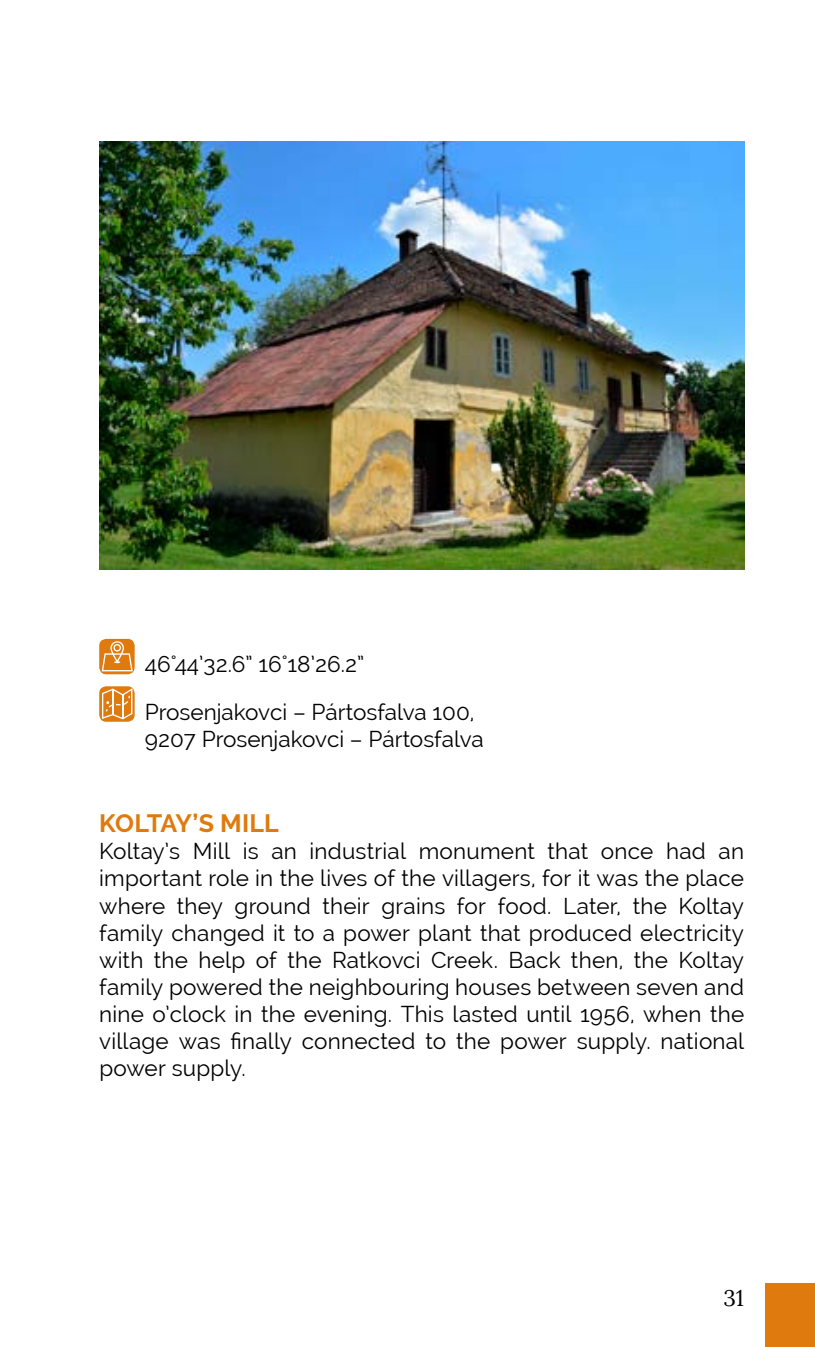
<style>
.page{position:relative;width:815px;height:1347px;background:#fff}
.page>*{position:absolute;margin:0;border:0;box-sizing:border-box;transform-origin:0 0}
.t1{font:700 25px "Raleway";letter-spacing:-.015em;color:#df7a0e}
.t2{font:22.5px/27px "Raleway";color:#000}
.t3{font:22.5px "Lora";color:#000}
</style>
<div class="page">
<svg style="left:99px;top:639px;width:36px;height:35px"></svg>
<svg style="left:99px;top:686px;width:36px;height:35px"></svg>
<div style="left:765px;top:1283px;width:50px;height:63px;background:#df7a0e"></div>
<img style="left:99px;top:142px;width:645px;height:427px">
<svg style="left:102px;top:641px;width:31px;height:30px"></svg>
<svg style="left:102px;top:688px;width:30px;height:31px"></svg>
<p class="t2" style="left:145px;top:640px;width:331px;line-height:48px">46°44’32.6” 16°18’26.2”<br>Prosenjakovci – Pártosfalva 100,</p>
<p class="t2" style="left:145px;top:725px;width:340px">9207 Prosenjakovci – Pártosfalva</p>
<p class="t1" style="left:99px;top:809px;width:181px">KOLTAY’S MILL</p>
<p class="t2" style="left:99px;top:838px;width:647px;text-align:justify">Koltay’s Mill is an industrial monument that once had an important role in the lives of the villagers, for it was the place where they ground their grains for food. Later, the Koltay family changed it to a power plant that produced electricity with the help of the Ratkovci Creek. Back then, the Koltay family powered the neighbouring houses between seven and nine o’clock in the evening. This lasted until 1956, when the village was finally connected to the power supply. national power supply.</p>
<p class="t3" style="left:723px;top:1281px;width:22px">31</p>
</div>
